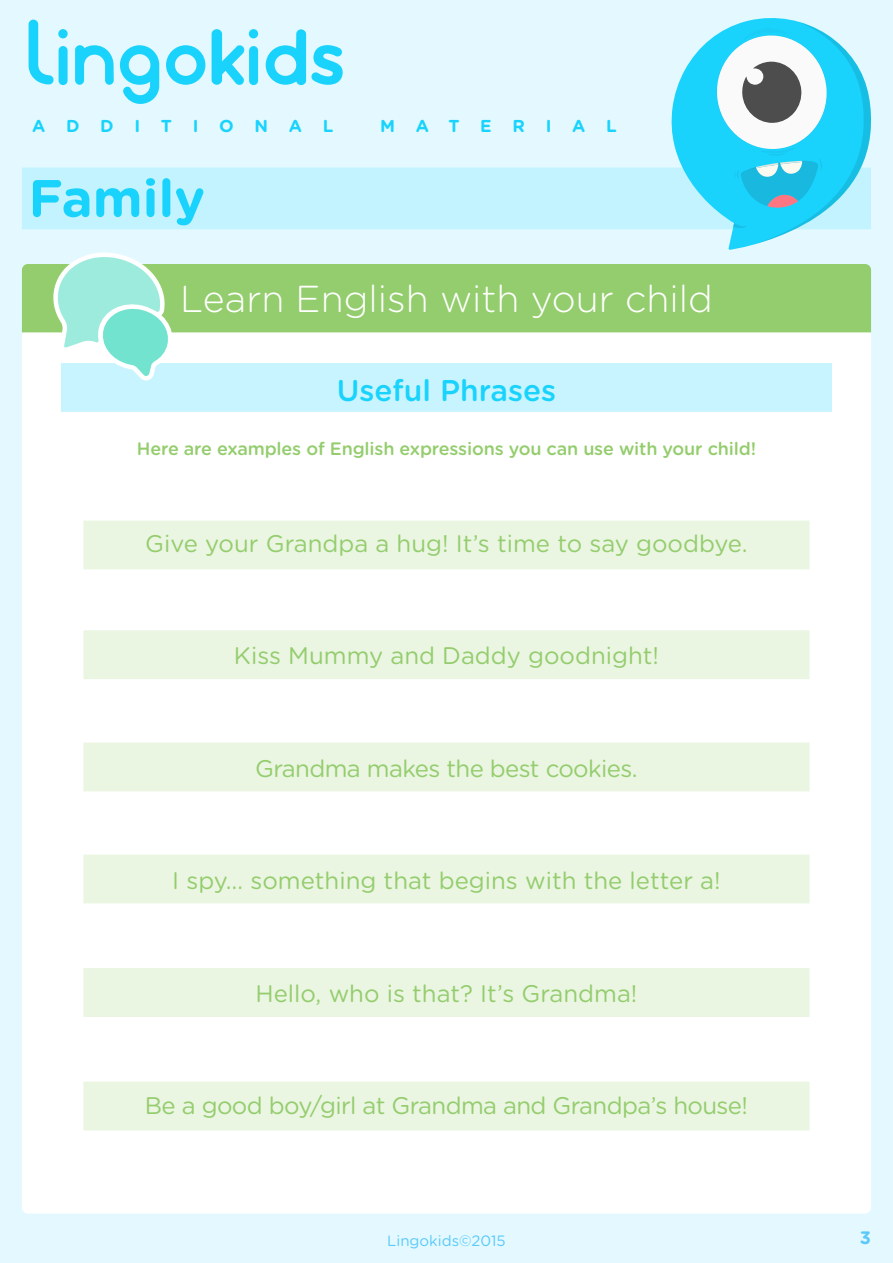
<style>
.page{position:relative;width:893px;height:1263px;background:#ddf8ff}
.page>*{position:absolute;margin:0;border:0;box-sizing:border-box;transform-origin:0 0}
.t1{font:700 52.5px "Gotham Rounded";color:#1ad3fd}
.t2{font:300 37.5px "Gotham Rounded";color:#fff}
.t3{font:500 30px "Gotham Rounded";color:#1ad3fd}
.t4{font:24px "Gotham Rounded";color:#94cd6d}
.t5{font:24px "Gotham Rounded";letter-spacing:-.025em;color:#94cd6d}
.t6{font:500 18px "Gotham Rounded";letter-spacing:-.01em;color:#94cd6d}
.t7{font:700 18px "Gotham Rounded";color:#5ac9fa}
.t8{font:700 17.25px "Gotham Rounded";letter-spacing:1.2em;color:#1ad3fd}
.t9{font:15px "Gotham Rounded";color:#5ac9fa}
</style>
<div class="page">
<div style="left:22px;top:329px;width:849px;height:884px;background:#fff;border-radius:6px"></div>
<div style="left:22px;top:264px;width:849px;height:68px;background:#94cd6d"></div>
<div style="left:61px;top:363px;width:771px;height:49px;background:#c7f4fe"></div>
<div style="left:83px;top:630px;width:727px;height:49px;background:#eaf5e2"></div>
<div style="left:83px;top:521px;width:727px;height:48px;background:#eaf5e2"></div>
<div style="left:83px;top:743px;width:727px;height:48px;background:#eaf5e2"></div>
<div style="left:83px;top:855px;width:727px;height:48px;background:#eaf5e2"></div>
<div style="left:83px;top:968px;width:727px;height:49px;background:#eaf5e2"></div>
<div style="left:83px;top:1082px;width:727px;height:48px;background:#eaf5e2"></div>
<svg style="left:48px;top:252px;width:125px;height:129px"></svg>
<svg style="left:166px;top:45px;width:39px;height:40px"></svg>
<div style="left:58px;top:29px;width:10px;height:9px;background:#1ad3fd;border-radius:50%"></div>
<div style="left:59px;top:46px;width:9px;height:39px;background:#1ad3fd;border-radius:4px"></div>
<div style="left:249px;top:29px;width:9px;height:9px;background:#1ad3fd;border-radius:50%"></div>
<svg style="left:212px;top:29px;width:33px;height:56px"></svg>
<div style="left:249px;top:46px;width:9px;height:39px;background:#1ad3fd;border-radius:4px"></div>
<svg style="left:29px;top:20px;width:25px;height:64px"></svg>
<svg style="left:120px;top:45px;width:39px;height:59px"></svg>
<svg style="left:75px;top:45px;width:39px;height:40px"></svg>
<svg style="left:266px;top:29px;width:77px;height:56px"></svg>
<div style="left:22px;top:168px;width:849px;height:61px;background:#c2f3fe"></div>
<svg style="left:671px;top:18px;width:128px;height:232px"></svg>
<svg style="left:715px;top:22px;width:156px;height:224px"></svg>
<p class="t8" style="left:32px;top:113px;width:303px">ADDITIONAL</p>
<p class="t8" style="left:380px;top:113px;width:238px">MATERIAL</p>
<h1 class="t1" style="left:28px;top:160px;width:178px">Family</h1>
<h2 class="t2" style="left:180px;top:274px;width:534px">Learn English with your child</h2>
<p class="t3" style="left:337px;top:369px;width:221px">Useful Phrases</p>
<p class="t6" style="left:137px;top:436px;width:621px">Here are examples of English expressions you can use with your child!</p>
<p class="t4" style="left:145px;top:527px;width:604px">Give your Grandpa a hug! It’s time to say goodbye.</p>
<p class="t4" style="left:234px;top:639px;width:427px">Kiss Mummy and Daddy goodnight!</p>
<p class="t5" style="left:255px;top:752px;width:384px">Grandma makes the best cookies.</p>
<p class="t4" style="left:172px;top:864px;width:550px">I spy… something that begins with the letter a!</p>
<p class="t4" style="left:255px;top:977px;width:383px">Hello, who is that? It’s Grandma!</p>
<p class="t5" style="left:145px;top:1089px;width:605px">Be a good boy/girl at Grandma and Grandpa’s house!</p>
<p class="t9" style="left:387px;top:1230px;width:120px">Lingokids©2015</p>
<p class="t7" style="left:860px;top:1224px;width:13px">3</p>
</div>
